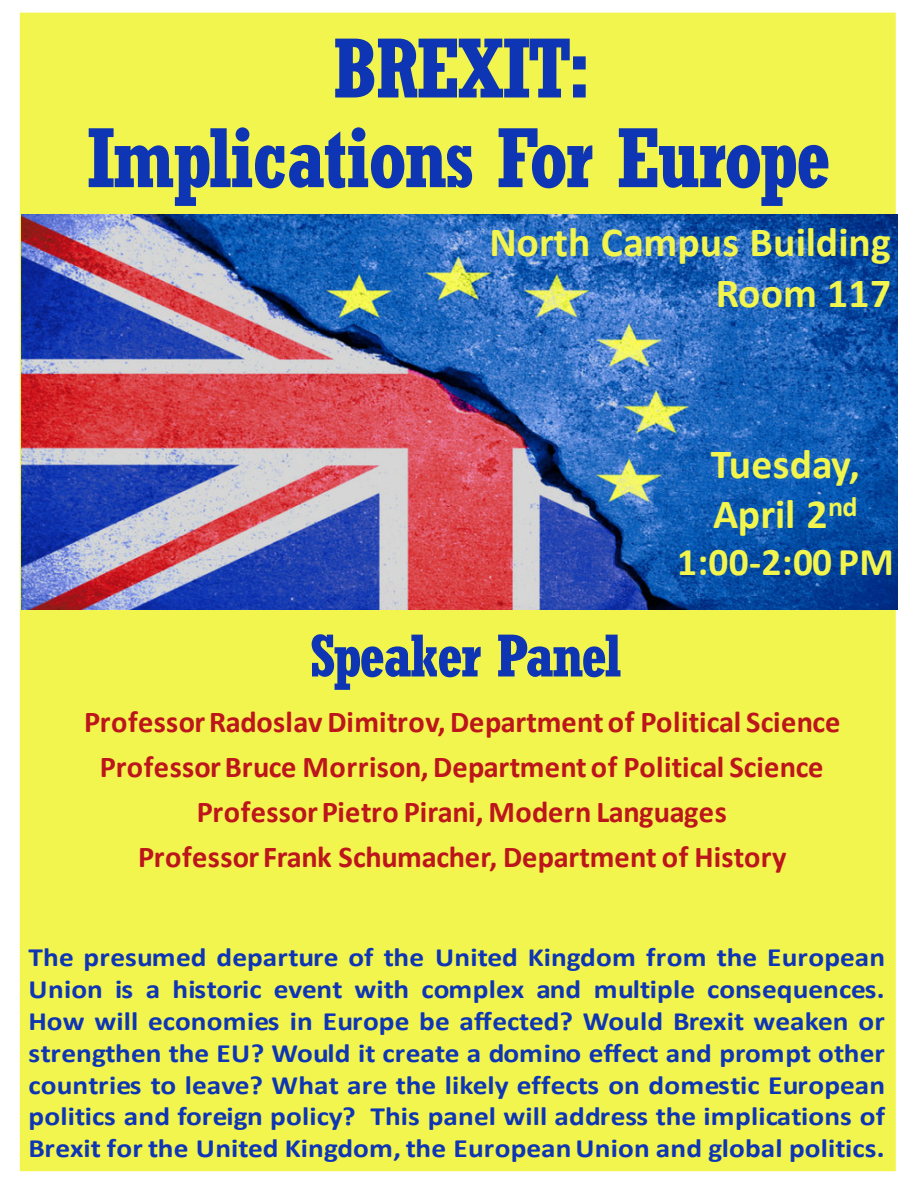
<style>
.page{position:relative;width:918px;height:1188px;background:#fff}
.page>*{position:absolute;margin:0;border:0;box-sizing:border-box;transform-origin:0 0}
.t1{font:700 condensed 83.85px/89.7px "Rockwell";letter-spacing:-.03em;color:#0e35b4;text-align:center}
.t2{font:700 condensed 59.7px "Rockwell";letter-spacing:-.035em;color:#0e35b4}
.t3{font:700 41.7px/50.7px "Calibri";letter-spacing:.005em;color:#f2f54d;text-align:right}
.t4{font:700 39.3px "Calibri";color:#f2f54d}
.t5{font:700 30.3px/45px "Calibri";letter-spacing:.01em;color:#bc151b;text-align:center}
.t6{font:700 26.4px/31.8px "Calibri";letter-spacing:.005em;color:#0e35b4;text-align:justify;scale:1.11 1}
</style>
<div class="page">
<div style="left:20px;top:13px;width:875px;height:1158px;background:#f2f54d"></div>
<img style="left:22px;top:215px;width:876px;height:394px">
<p class="t1" style="left:87px;top:23px;width:745px">BREXIT:<br>Implications For Europe</p>
<p class="t3" style="left:489px;top:216px;width:403px">North Campus Building<br>Room 117</p>
<p class="t3" style="left:711px;top:438px;width:151px;text-align:left">Tuesday,<br>April 2<sup>nd</sup></p>
<p class="t4" style="left:677px;top:535px;width:218px">1:00-2:00 PM</p>
<p class="t2" style="left:310px;top:620px;width:313px">Speaker Panel</p>
<p class="t5" style="left:84px;top:699px;width:758px">Professor Radoslav Dimitrov, Department of Political Science Professor Bruce Morrison, Department of Political Science Professor Pietro Pirani, Modern Languages<br>Professor Frank Schumacher, Department of History</p>
<p class="t6" style="left:29px;top:941px;width:773px">The presumed departure of the United Kingdom from the European Union is a historic event with complex and multiple consequences.<br>How will economies in Europe be affected? Would Brexit weaken or strengthen the EU? Would it create a domino effect and prompt other countries to leave? What are the likely effects on domestic European politics and foreign policy? This panel will address the implications of Brexit for the United Kingdom,the EuropeanUnion and global politics.</p>
</div>
